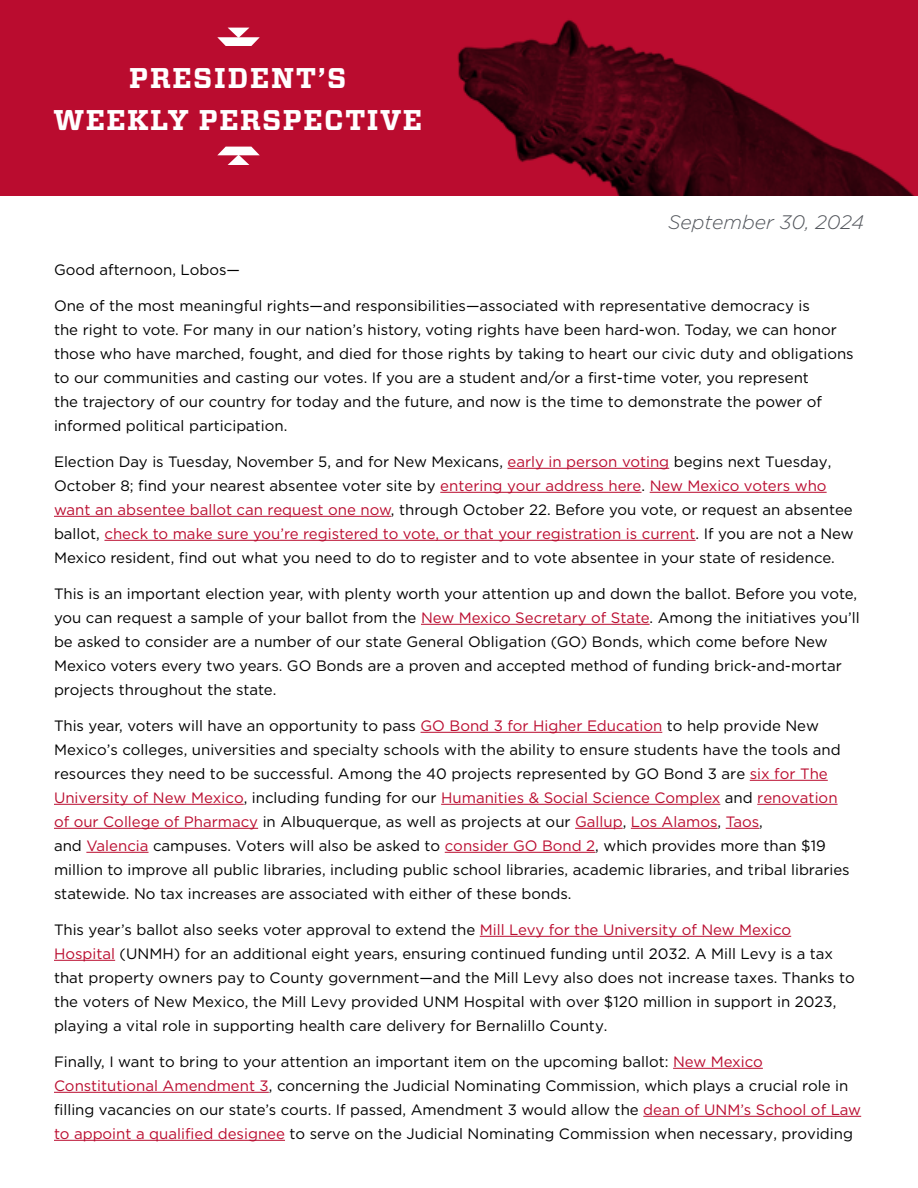
<style>
.page{position:relative;width:918px;height:1188px;background:#fff}
.page>*{position:absolute;margin:0;border:0;box-sizing:border-box;transform-origin:0 0}
.t1{font:700 28.5px/42px "Vitesse";letter-spacing:.05em;color:#fff;text-align:center}
.Date{font:italic 300 19.5px "Gotham";color:#52555b}
.t2{font:15px/24px "Gotham";color:#000}
.t3{font:15px/24px "Gotham";color:#ba0c2f}
.s1{color:#ba0c2f}
.s2{color:#000}
</style>
<div class="page">
<hr style="left:508px;top:468px;width:161px;height:1px;background:#ba0c2f">
<hr style="left:440px;top:492px;width:202px;height:1px;background:#ba0c2f">
<hr style="left:650px;top:492px;width:177px;height:1px;background:#ba0c2f">
<hr style="left:54px;top:516px;width:337px;height:1px;background:#ba0c2f">
<hr style="left:104px;top:540px;width:592px;height:1px;background:#ba0c2f">
<hr style="left:421px;top:624px;width:229px;height:1px;background:#ba0c2f">
<hr style="left:421px;top:732px;width:241px;height:1px;background:#ba0c2f">
<hr style="left:750px;top:780px;width:78px;height:1px;background:#ba0c2f">
<hr style="left:54px;top:804px;width:190px;height:1px;background:#ba0c2f">
<hr style="left:441px;top:804px;width:279px;height:1px;background:#ba0c2f">
<hr style="left:757px;top:804px;width:81px;height:1px;background:#ba0c2f">
<hr style="left:54px;top:828px;width:204px;height:1px;background:#ba0c2f">
<hr style="left:575px;top:828px;width:48px;height:1px;background:#ba0c2f">
<hr style="left:631px;top:828px;width:87px;height:1px;background:#ba0c2f">
<hr style="left:726px;top:828px;width:33px;height:1px;background:#ba0c2f">
<hr style="left:86px;top:852px;width:63px;height:1px;background:#ba0c2f">
<hr style="left:445px;top:852px;width:150px;height:1px;background:#ba0c2f">
<hr style="left:480px;top:936px;width:311px;height:1px;background:#ba0c2f">
<hr style="left:54px;top:960px;width:61px;height:1px;background:#ba0c2f">
<hr style="left:673px;top:1068px;width:90px;height:1px;background:#ba0c2f">
<hr style="left:54px;top:1092px;width:215px;height:1px;background:#ba0c2f">
<hr style="left:643px;top:1116px;width:218px;height:1px;background:#ba0c2f">
<hr style="left:54px;top:1140px;width:231px;height:1px;background:#ba0c2f">
<div style="left:0;top:0;width:918px;height:196px;background:#ba0c2f"></div>
<img style="left:457px;top:20px;width:458px;height:176px">
<svg style="left:217px;top:28px;width:43px;height:18px"></svg>
<svg style="left:217px;top:147px;width:43px;height:18px"></svg>
<p class="t1" style="left:53px;top:58px;width:370px">PRESIDENT’S<br>WEEKLY PERSPECTIVE</p>
<h2 class="Date" style="left:668px;top:210px;width:197px">September 30, 2024</h2>
<p class="t2" style="left:54px;top:257px;width:188px">Good afternoon, Lobos—</p>
<p class="t2" style="left:54px;top:293px;width:801px">One of the most meaningful rights—and responsibilities—associated with representative democracy is<br>the right to vote. For many in our nation’s history, voting rights have been hard-won. Today, we can honor those who have marched, fought, and died for those rights by taking to heart our civic duty and obligations to our communities and casting our votes. If you are a student and/or a first-time voter, you represent<br>the trajectory of our country for today and the future, and now is the time to demonstrate the power of informed political participation.</p>
<p class="t2" style="left:54px;top:449px;width:779px">Election Day is Tuesday, November 5, and for New Mexicans, <span class="s1">early in person voting</span> begins next Tuesday,</p>
<p class="t2" style="left:54px;top:473px;width:774px">October 8; find your nearest absentee voter site by <span class="s1">entering your address here</span>. <span class="s1">New Mexico voters who</span></p>
<p class="t2" style="left:54px;top:497px;width:800px"><span class="s1">want an absentee ballot can request one now</span>, through October 22. Before you vote, or request an absentee</p>
<p class="t3" style="left:54px;top:521px;width:801px"><span class="s2">ballot,</span> check to make sure you’re registered to vote, or that your registration is current<span class="s2">. If you are not a New</span></p>
<p class="t2" style="left:54px;top:545px;width:782px">Mexico resident, find out what you need to do to register and to vote absentee in your state of residence.</p>
<p class="t2" style="left:54px;top:581px;width:807px">This is an important election year, with plenty worth your attention up and down the ballot. Before you vote, you can request a sample of your ballot from the <span class="s1">New Mexico Secretary of State</span>. Among the initiatives you’ll</p>
<p class="t2" style="left:54px;top:629px;width:789px">be asked to consider are a number of our state General Obligation (GO) Bonds, which come before New<br>Mexico voters every two years. GO Bonds are a proven and accepted method of funding brick-and-mortar projects throughout the state.</p>
<p class="t2" style="left:54px;top:713px;width:767px">This year, voters will have an opportunity to pass <span class="s1">GO Bond 3 for Higher Education</span> to help provide New</p>
<p class="t2" style="left:54px;top:737px;width:788px">Mexico’s colleges, universities and specialty schools with the ability to ensure students have the tools and resources they need to be successful. Among the 40 projects represented by GO Bond 3 are <span class="s1">six for The</span></p>
<p class="t3" style="left:54px;top:785px;width:785px">University of New Mexico<span class="s2">, including funding for our</span> Humanities &amp; Social Science Complex <span class="s2">and</span> renovation of our College of Pharmacy <span class="s2">in Albuquerque, as well as projects at our</span> Gallup<span class="s2">,</span> Los Alamos<span class="s2">,</span> Taos<span class="s2">,</span></p>
<p class="t2" style="left:54px;top:833px;width:773px">and <span class="s1">Valencia</span> campuses. Voters will also be asked to <span class="s1">consider GO Bond 2</span>, which provides more than $19</p>
<p class="t2" style="left:54px;top:857px;width:797px">million to improve all public libraries, including public school libraries, academic libraries, and tribal libraries statewide. No tax increases are associated with either of these bonds.</p>
<p class="t2" style="left:54px;top:917px;width:739px">This year’s ballot also seeks voter approval to extend the <span class="s1">Mill Levy for the University of New Mexico</span></p>
<p class="t2" style="left:54px;top:941px;width:781px"><span class="s1">Hospital</span> (UNMH) for an additional eight years, ensuring continued funding until 2032. A Mill Levy is a tax</p>
<p class="t2" style="left:54px;top:965px;width:802px">that property owners pay to County government—and the Mill Levy also does not increase taxes. Thanks to the voters of New Mexico, the Mill Levy provided UNM Hospital with over $120 million in support in 2023, playing a vital role in supporting health care delivery for Bernalillo County.</p>
<p class="t2" style="left:54px;top:1049px;width:710px">Finally, I want to bring to your attention an important item on the upcoming ballot: <span class="s1">New Mexico</span></p>
<p class="t2" style="left:54px;top:1073px;width:796px"><span class="s1">Constitutional Amendment 3</span>, concerning the Judicial Nominating Commission, which plays a crucial role in</p>
<p class="t2" style="left:54px;top:1097px;width:809px">filling vacancies on our state’s courts. If passed, Amendment 3 would allow the <span class="s1">dean of UNM’s School of Law</span></p>
<p class="t2" style="left:54px;top:1121px;width:801px"><span class="s1">to appoint a qualified designee</span> to serve on the Judicial Nominating Commission when necessary, providing</p>
</div>
